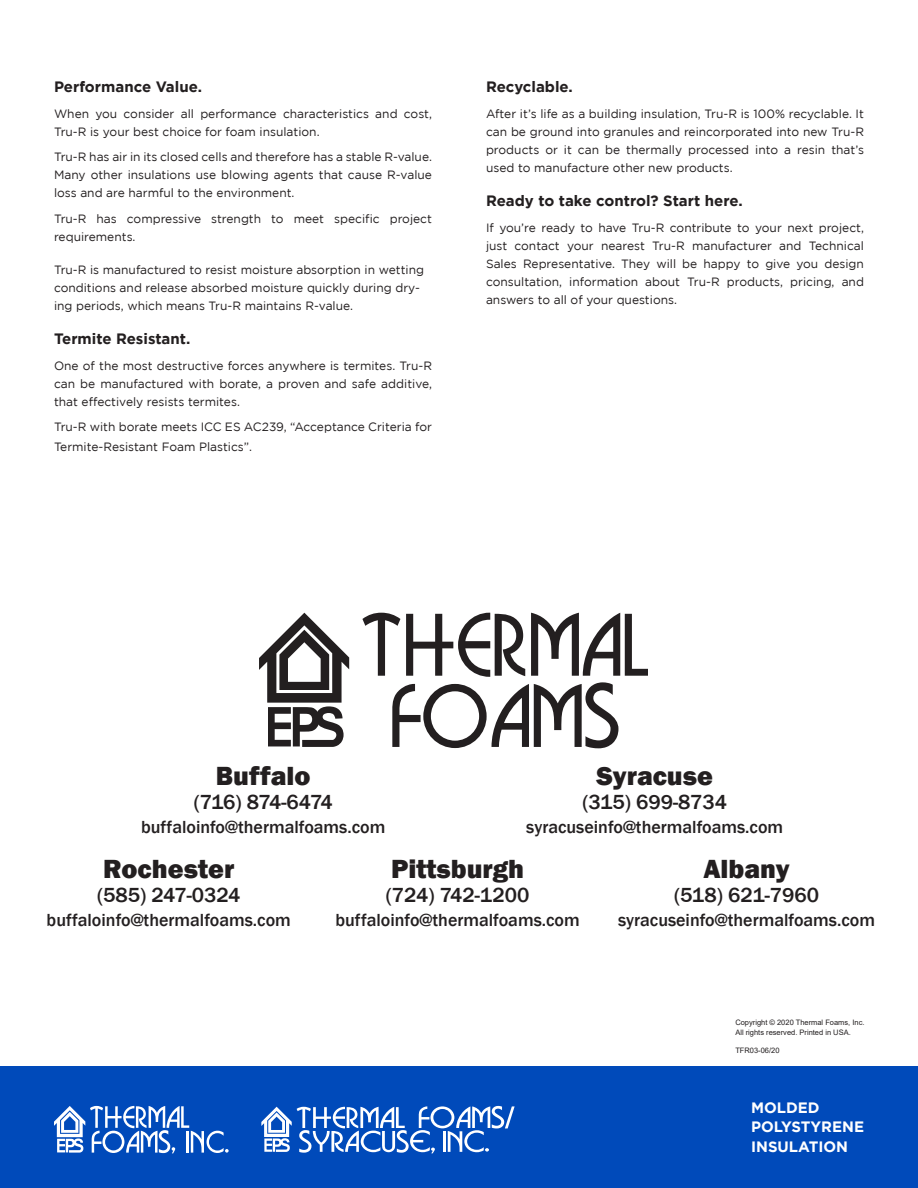
<style>
.page{position:relative;width:918px;height:1188px;background:#fff}
.page>*{position:absolute;margin:0;border:0;box-sizing:border-box;transform-origin:0 0}
.Body_Subhead{font:800 27px "Franklin Gothic";color:#231f20}
.Body_Subhead-2{font:500 21px "Franklin Gothic";color:#231f20}
.Body_Subhead-3{font:500 21px "Franklin Gothic";letter-spacing:-.055em;color:#231f20}
.Body_Subhead-4{font:500 18px "Franklin Gothic";color:#231f20}
.Body_Text_Heading{font:700 15px "Gotham";color:#231f20}
.Control__Not_Comprom{font:700 15px/19.5px "Gotham";color:#fff}
.Body_Text_Justified{font:12px/18px "Gotham";color:#231f20;text-align:justify}
.Body_Text_Heading-2{font:12px/18px "Gotham";color:#231f20}
.Legal_Jargin_on_Back{font:7.5px/10.5px "Arial";color:#231f20}
</style>
<div class="page">
<div style="left:0;top:1066px;width:918px;height:122px;background:#004aba"></div>
<svg style="left:362px;top:613px;width:286px;height:135px"></svg>
<svg style="left:259px;top:613px;width:90px;height:134px"></svg>
<svg style="left:54px;top:1106px;width:175px;height:47px"></svg>
<svg style="left:261px;top:1106px;width:254px;height:47px"></svg>
<p class="Body_Text_Heading" style="left:54px;top:78px;width:150px">Performance Value.</p>
<p class="Body_Text_Justified" style="left:54px;top:104px;width:379px">When you consider all performance characteristics and cost,<br>Tru-R is your best choice for foam insulation.</p>
<p class="Body_Text_Justified" style="left:54px;top:148px;width:379px">Tru-R has air in its closed cells and therefore has a stable R-value.<br>Many other insulations use blowing agents that cause R-value loss and are harmful to the environment.</p>
<p class="Body_Text_Justified" style="left:54px;top:209px;width:379px">Tru-R has compressive strength to meet specific project requirements.</p>
<p class="Body_Text_Heading-2" style="left:54px;top:260px;width:372px">Tru-R is manufactured to resist moisture absorption in wetting conditions and release absorbed moisture quickly during dry&shy;ing periods, which means Tru-R maintains R-value.</p>
<p class="Body_Text_Heading" style="left:54px;top:330px;width:138px">Termite Resistant.</p>
<p class="Body_Text_Justified" style="left:54px;top:357px;width:380px">One of the most destructive forces anywhere is termites. Tru-R can be manufactured with borate, a proven and safe additive, that effectively resists termites.</p>
<p class="Body_Text_Justified" style="left:54px;top:417px;width:380px;line-height:19.5px">Tru-R with borate meets ICC ES AC239, “Acceptance Criteria for<br>Termite-Resistant Foam Plastics”.</p>
<p class="Body_Text_Heading" style="left:486px;top:78px;width:88px">Recyclable.</p>
<p class="Body_Text_Justified" style="left:486px;top:104px;width:380px">After it’s life as a building insulation, Tru-R is 100% recyclable. It can be ground into granules and reincorporated into new Tru-R products or it can be thermally processed into a resin that’s used to manufacture other new products.</p>
<p class="Body_Text_Heading" style="left:486px;top:192px;width:258px">Ready to take control? Start here.</p>
<p class="Body_Text_Justified" style="left:486px;top:218px;width:380px">If you’re ready to have Tru-R contribute to your next project, just contact your nearest Tru-R manufacturer and Technical Sales Representative. They will be happy to give you design consultation, information about Tru-R products, pricing, and answers to all of your questions.</p>
<p class="Body_Subhead" style="left:216px;top:758px;width:96px">Buffalo</p>
<p class="Body_Subhead-3" style="left:194px;top:789px;width:141px">(716) 874-6474</p>
<p class="Body_Subhead-4" style="left:141px;top:816px;width:246px">buffaloinfo@thermalfoams.com</p>
<p class="Body_Subhead" style="left:597px;top:758px;width:118px">Syracuse</p>
<p class="Body_Subhead-2" style="left:582px;top:789px;width:146px">(315) 699-8734</p>
<p class="Body_Subhead-4" style="left:526px;top:816px;width:258px">syracuseinfo@thermalfoams.com</p>
<p class="Body_Subhead" style="left:103px;top:852px;width:133px">Rochester</p>
<p class="Body_Subhead-2" style="left:97px;top:882px;width:145px">(585) 247-0324</p>
<p class="Body_Subhead-4" style="left:47px;top:909px;width:246px">buffaloinfo@thermalfoams.com</p>
<p class="Body_Subhead" style="left:391px;top:852px;width:135px">Pittsburgh</p>
<p class="Body_Subhead-2" style="left:386px;top:882px;width:145px">(724) 742-1200</p>
<p class="Body_Subhead-4" style="left:336px;top:909px;width:246px">buffaloinfo@thermalfoams.com</p>
<p class="Body_Subhead" style="left:703px;top:852px;width:88px">Albany</p>
<p class="Body_Subhead-2" style="left:674px;top:882px;width:146px">(518) 621-7960</p>
<p class="Body_Subhead-4" style="left:618px;top:909px;width:258px">syracuseinfo@thermalfoams.com</p>
<p class="Legal_Jargin_on_Back" style="left:735px;top:1017px;width:131px">Copyright © 2020 Thermal Foams, Inc.<br>All rights reserved. Printed in USA.</p>
<p class="Legal_Jargin_on_Back" style="left:735px;top:1045px;width:46px">TFR03-06/20</p>
<p class="Control__Not_Comprom" style="left:751px;top:1097px;width:114px">MOLDED<br>POLYSTYRENE<br>INSULATION</p>
</div>
